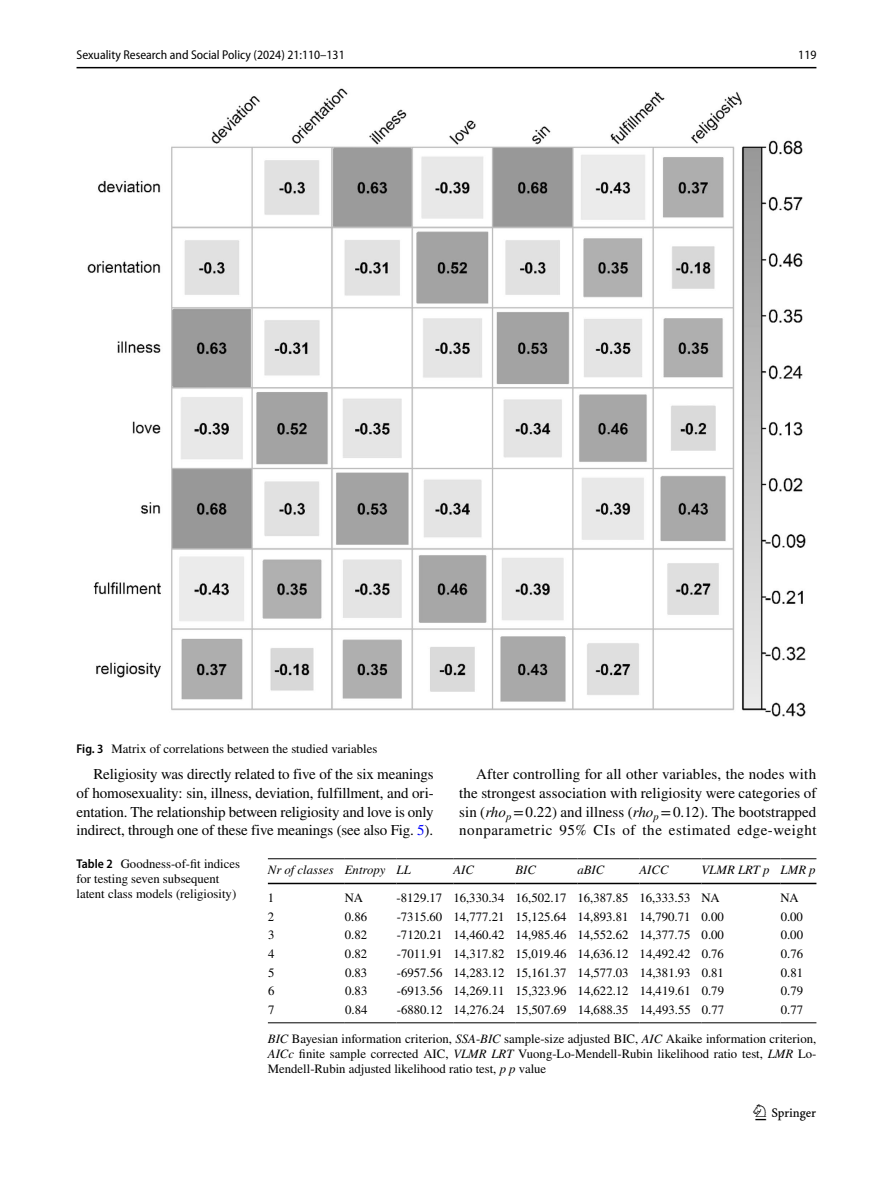
<style>
.page{position:relative;width:893px;height:1187px;background:#fff}
.page>*{position:absolute;margin:0;border:0;box-sizing:border-box;transform-origin:0 0}
.t1{font:22.5px "Springnew Regular 2";color:#000}
.t2{font:15px/18.8px "STIX";color:#000;text-align:justify}
.t3{font:12.75px/15px "STIX";color:#000}
.t4{font:semi-condensed 12.75px "Myriad Pro";color:#000}
.t5{font:italic 12.75px "STIX";color:#000}
.s1{font-family:"Myriad Pro";font-weight:600;font-stretch:semi-condensed}
.s2{color:#00f}
.s3{font-style:italic}
</style>
<div class="page">
<hr style="left:77px;top:67px;width:739px;height:1px;background:#000">
<img style="left:87px;top:88px;width:719px;height:629px">
<hr style="left:268px;top:858px;width:77px;height:1px;background:#000">
<hr style="left:268px;top:882px;width:77px;height:2px;background:#000">
<hr style="left:345px;top:858px;width:52px;height:1px;background:#000">
<hr style="left:345px;top:882px;width:52px;height:2px;background:#000">
<hr style="left:397px;top:858px;width:56px;height:1px;background:#000">
<hr style="left:397px;top:882px;width:56px;height:2px;background:#000">
<hr style="left:453px;top:858px;width:62px;height:1px;background:#000">
<hr style="left:453px;top:882px;width:62px;height:2px;background:#000">
<hr style="left:515px;top:858px;width:62px;height:1px;background:#000">
<hr style="left:515px;top:882px;width:62px;height:2px;background:#000">
<hr style="left:577px;top:858px;width:62px;height:1px;background:#000">
<hr style="left:577px;top:882px;width:62px;height:2px;background:#000">
<hr style="left:639px;top:858px;width:62px;height:1px;background:#000">
<hr style="left:639px;top:882px;width:62px;height:2px;background:#000">
<hr style="left:701px;top:858px;width:80px;height:1px;background:#000">
<hr style="left:701px;top:882px;width:80px;height:2px;background:#000">
<hr style="left:781px;top:858px;width:35px;height:1px;background:#000">
<hr style="left:781px;top:882px;width:35px;height:2px;background:#000">
<hr style="left:268px;top:1022px;width:77px;height:1px;background:#000">
<hr style="left:345px;top:1022px;width:52px;height:1px;background:#000">
<hr style="left:397px;top:1022px;width:56px;height:1px;background:#000">
<hr style="left:453px;top:1022px;width:62px;height:1px;background:#000">
<hr style="left:515px;top:1022px;width:62px;height:1px;background:#000">
<hr style="left:577px;top:1022px;width:62px;height:1px;background:#000">
<hr style="left:639px;top:1022px;width:62px;height:1px;background:#000">
<hr style="left:701px;top:1022px;width:80px;height:1px;background:#000">
<hr style="left:781px;top:1022px;width:35px;height:1px;background:#000">
<p class="t4" style="left:77px;top:48px;width:270px">Sexuality Research and Social Policy (2024) 21:110–131</p>
<p class="t4" style="left:798px;top:48px;width:20px">119</p>
<p class="t3" style="left:77px;top:742px;width:302px"><span class="s1">Fig. 3</span> Matrix of correlations between the studied variables</p>
<p class="t2" style="left:77px;top:765px;width:359px;text-indent:17px">Religiosity was directly related to five of the six meanings of homosexuality: sin, illness, deviation, fulfillment, and ori&shy;entation. The relationship between religiosity and love is only indirect, through one of these five meanings (see also Fig. <span class="s2">5</span>).</p>
<p class="t2" style="left:459px;top:765px;width:359px;text-indent:17px">After controlling for all other variables, the nodes with the strongest association with religiosity were categories of sin (<span class="s3">rho</span><sub>p</sub> =0.22) and illness (<span class="s3">rho</span><sub>p</sub> =0.12). The bootstrapped nonparametric 95% CIs of the estimated edge-weight</p>
<p class="t3" style="left:77px;top:856px;width:165px"><span class="s1">Table 2</span> Goodness-of-fit indices for testing seven subsequent latent class models (religiosity)</p>
<p class="t5" style="left:268px;top:860px;width:144px">Nr of classes Entropy LL</p>
<p class="t5" style="left:453px;top:860px;width:22px">AIC</p>
<p class="t5" style="left:515px;top:860px;width:22px">BIC</p>
<p class="t5" style="left:577px;top:860px;width:28px">aBIC</p>
<p class="t5" style="left:639px;top:860px;width:31px">AICC</p>
<p class="t5" style="left:701px;top:860px;width:116px">VLMR LRT p LMR p</p>
<p class="t3" style="left:268px;top:890px;width:8px">1</p>
<p class="t3" style="left:345px;top:890px;width:20px">NA</p>
<p class="t3" style="left:397px;top:890px;width:325px">-8129.17 16,330.34 16,502.17 16,387.85 16,333.53 NA</p>
<p class="t3" style="left:781px;top:890px;width:20px">NA</p>
<p class="t3" style="left:268px;top:909px;width:8px">2</p>
<p class="t3" style="left:345px;top:909px;width:24px">0.86</p>
<p class="t3" style="left:397px;top:909px;width:329px">-7315.60 14,777.21 15,125.64 14,893.81 14,790.71 0.00</p>
<p class="t3" style="left:781px;top:909px;width:24px">0.00</p>
<p class="t3" style="left:268px;top:928px;width:8px">3</p>
<p class="t3" style="left:345px;top:928px;width:24px">0.82</p>
<p class="t3" style="left:397px;top:928px;width:329px">-7120.21 14,460.42 14,985.46 14,552.62 14,377.75 0.00</p>
<p class="t3" style="left:781px;top:928px;width:24px">0.00</p>
<p class="t3" style="left:268px;top:947px;width:8px">4</p>
<p class="t3" style="left:345px;top:947px;width:24px">0.82</p>
<p class="t3" style="left:397px;top:947px;width:329px">-7011.91 14,317.82 15,019.46 14,636.12 14,492.42 0.76</p>
<p class="t3" style="left:781px;top:947px;width:24px">0.76</p>
<p class="t3" style="left:268px;top:965px;width:8px">5</p>
<p class="t3" style="left:345px;top:965px;width:24px">0.83</p>
<p class="t3" style="left:397px;top:965px;width:329px">-6957.56 14,283.12 15,161.37 14,577.03 14,381.93 0.81</p>
<p class="t3" style="left:781px;top:965px;width:24px">0.81</p>
<p class="t3" style="left:268px;top:984px;width:8px">6</p>
<p class="t3" style="left:345px;top:984px;width:24px">0.83</p>
<p class="t3" style="left:397px;top:984px;width:329px">-6913.56 14,269.11 15,323.96 14,622.12 14,419.61 0.79</p>
<p class="t3" style="left:781px;top:984px;width:24px">0.79</p>
<p class="t3" style="left:268px;top:1003px;width:8px">7</p>
<p class="t3" style="left:345px;top:1003px;width:24px">0.84</p>
<p class="t3" style="left:397px;top:1003px;width:329px">-6880.12 14,276.24 15,507.69 14,688.35 14,493.55 0.77</p>
<p class="t3" style="left:781px;top:1003px;width:24px">0.77</p>
<p class="t3" style="left:268px;top:1032px;width:550px;text-align:justify"><span class="s3">BIC</span> Bayesian information criterion, <span class="s3">SSA</span>-<span class="s3">BIC</span> sample-size adjusted BIC, <span class="s3">AIC</span> Akaike information criterion, <span class="s3">AICc</span> finite sample corrected AIC, <span class="s3">VLMR LRT</span> Vuong-Lo-Mendell-Rubin likelihood ratio test, <span class="s3">LMR</span> Lo-Mendell-Rubin adjusted likelihood ratio test, <span class="s3">p p</span> value</p>
<h1 class="t1" style="left:755px;top:1104px;width:62px">1 3</h1>
</div>
